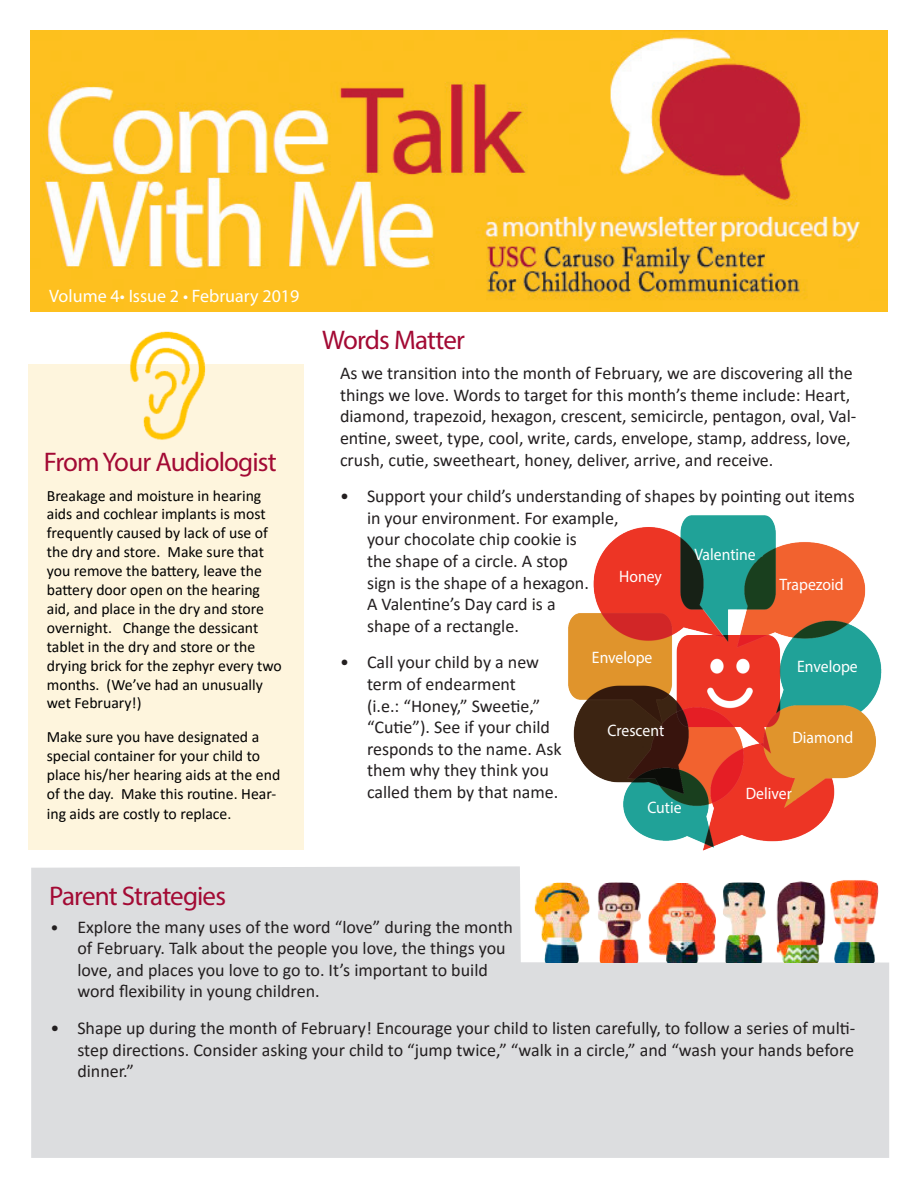
<style>
.page{position:relative;width:918px;height:1188px;background:#fff}
.page>*{position:absolute;margin:0;border:0;box-sizing:border-box;transform-origin:0 0}
.Story_Headlines{font:27px "Myriad Pro";letter-spacing:-.03em;color:#a30a34}
.t1{font:18px/21.6px "Calibri";color:#231f20}
.t2{font:18px "Myriad Pro";color:#fff}
.t3{font:16.65px "Myriad Pro";color:#fff;scale:.94 1}
.t4{font:15.75px/18.9px "Calibri";color:#000}
.s1{font-size:16.5px}
</style>
<div class="page">
<div style="left:31px;top:866px;width:858px;height:292px;background:#dcdddf"></div>
<img style="left:30px;top:30px;width:858px;height:281px">
<div style="left:29px;top:364px;width:275px;height:486px;background:#fef5dd"></div>
<img style="left:130px;top:331px;width:76px;height:109px">
<img style="left:520px;top:871px;width:366px;height:97px">
<img style="left:568px;top:515px;width:314px;height:336px">
<p class="t2" style="left:49px;top:285px;width:252px">Volume 4• Issue 2 • February 2019</p>
<p class="Story_Headlines" style="left:44px;top:445px;width:234px">From Your Audiologist</p>
<p class="t4" style="left:47px;top:485px;width:237px">Breakage and moisture in hearing aids and cochlear implants is most frequently caused by lack of use of the dry and store. Make sure that you remove the battery, leave the battery door open on the hearing aid, and place in the dry and store overnight. Change the dessicant tablet in the dry and store or the drying brick for the zephyr every two months. (We’ve had an unusually wet February!)</p>
<p class="t4" style="left:47px;top:727px;width:235px">Make sure you have designated a special container for your child to place his/her hearing aids at the end of the day. Make this routine. Hear&shy;ing aids are costly to replace.</p>
<p class="Story_Headlines" style="left:322px;top:324px;width:144px">Words Matter</p>
<p class="t1" style="left:340px;top:362px;width:518px">As we transition into the month of February, we are discovering all the things we love. Words to target for this month’s theme include: Heart, diamond, trapezoid, hexagon, crescent, semicircle, pentagon, oval, Val&shy;entine, sweet, type, cool, write, cards, envelope, stamp, address, love, crush, cutie, sweetheart, honey, deliver, arrive, and receive.</p>
<p class="t1" style="left:367px;top:485px;width:489px;text-indent:-27px">• Support your child’s understanding of shapes by pointing out items in your environment. For example,<br>your chocolate chip cookie is<br>the shape of a circle. A stop<br>sign is the shape of a hexagon.<br>A Valentine’s Day card is a<br>shape of a rectangle.</p>
<p class="t1" style="left:367px;top:651px;width:196px;text-indent:-27px">• Call your child by a new term of endearment<br>(i.e.: “Honey,” Sweetie,” “Cutie”). See if your child responds to the name. Ask them why they think you called them by that name.</p>
<p class="t3" style="left:694px;top:544px;width:67px">Valentine</p>
<p class="t3" style="left:619px;top:567px;width:47px">Honey</p>
<p class="t3" style="left:780px;top:574px;width:70px">Trapezoid</p>
<p class="t3" style="left:592px;top:647px;width:66px">Envelope</p>
<p class="t3" style="left:797px;top:656px;width:66px">Envelope</p>
<p class="t3" style="left:608px;top:720px;width:62px">Crescent</p>
<p class="t3" style="left:793px;top:727px;width:66px">Diamond</p>
<p class="t3" style="left:746px;top:783px;width:50px">Deliver</p>
<p class="t3" style="left:647px;top:798px;width:38px">Cutie</p>
<p class="Story_Headlines" style="left:49px;top:879px;width:178px">Parent Strategies</p>
<p class="t1" style="left:77px;top:915px;width:437px;text-indent:-27px"><span class="s1">•</span> Explore the many uses of the word “love” during the month of February. Talk about the people you love, the things you love, and places you love to go to. It’s important to build word flexibility in young children.</p>
<p class="t1" style="left:77px;top:1017px;width:779px;text-align:justify;text-indent:-27px">• Shape up during the month of February! Encourage your child to listen carefully, to follow a series of multi&shy;step directions. Consider asking your child to “jump twice,” “walk in a circle,” and “wash your hands before dinner.”</p>
</div>
